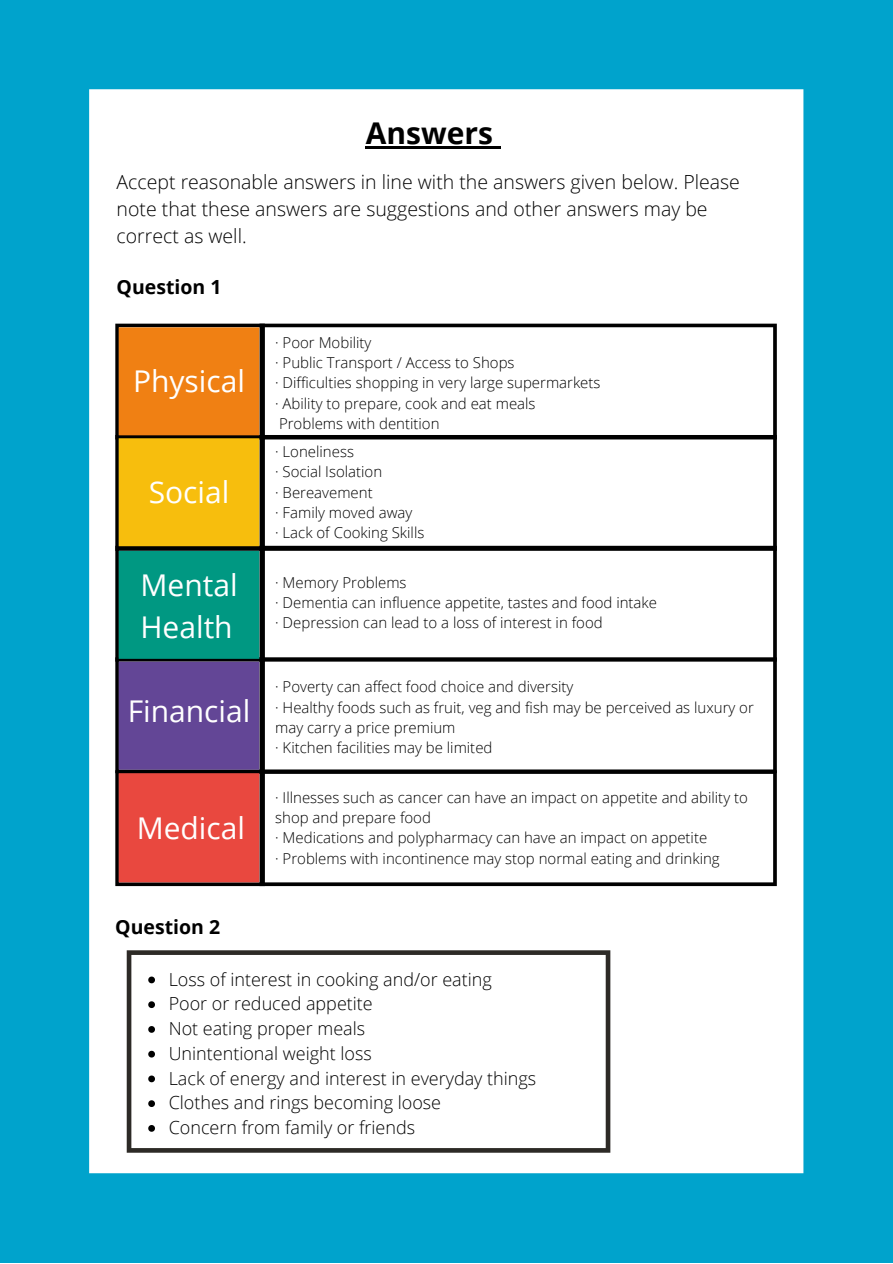
<style>
.page{position:relative;width:893px;height:1264px;background:#fff}
.page>*{position:absolute;margin:0;border:0;box-sizing:border-box;transform-origin:0 0}
.t1{font:30px/41.5px "Open Sans";color:#fff}
.t2{font:700 30px "Open Sans";color:#000}
.t3{font:300 19.5px/27px "Open Sans";color:#000}
.t4{font:700 19.5px "Open Sans";color:#000}
.t5{font:300 18px/24.8px "Open Sans";color:#000}
.t6{font:300 15px/20.2px "Open Sans";color:#000}
</style>
<div class="page">
<div style="left:0;top:89px;width:89px;height:1084px;background:#00a3cc"></div>
<div style="left:803px;top:89px;width:89px;height:1084px;background:#00a3cc"></div>
<div style="left:0;top:1173px;width:892px;height:89px;background:#00a3cc"></div>
<div style="left:0;top:0;width:892px;height:89px;background:#00a3cc"></div>
<svg style="left:265px;top:323px;width:511px;height:112px"></svg>
<svg style="left:265px;top:435px;width:511px;height:111px"></svg>
<svg style="left:265px;top:546px;width:511px;height:111px"></svg>
<svg style="left:265px;top:657px;width:511px;height:113px"></svg>
<svg style="left:265px;top:770px;width:511px;height:116px"></svg>
<svg style="left:115px;top:323px;width:150px;height:563px;background:#967247"></svg>
<hr style="left:122px;top:773px;width:134px;height:3px;background:#e9483f">
<svg style="left:127px;top:950px;width:483px;height:202px"></svg>
<hr style="left:365px;top:146px;width:128px;height:2px;background:#000">
<svg style="left:493px;top:146px;width:7px;height:2px"></svg>
<svg style="left:148px;top:976px;width:7px;height:7px"></svg>
<svg style="left:148px;top:1001px;width:7px;height:7px"></svg>
<svg style="left:148px;top:1026px;width:7px;height:6px"></svg>
<svg style="left:148px;top:1050px;width:7px;height:7px"></svg>
<svg style="left:148px;top:1075px;width:7px;height:7px"></svg>
<svg style="left:148px;top:1100px;width:7px;height:6px"></svg>
<svg style="left:148px;top:1124px;width:7px;height:7px"></svg>
<h1 class="t2" style="left:365px;top:112px;width:129px">Answers</h1>
<h2 class="t3" style="left:117px;top:168px;width:624px">Accept reasonable answers in line with the answers given below. Please note that these answers are suggestions and other answers may be correct as well.</h2>
<h2 class="t4" style="left:117px;top:273px;width:106px">Question 1</h2>
<h1 class="t1" style="left:133px;top:359px;width:113px">Physical</h1>
<h1 class="t1" style="left:149px;top:471px;width:82px">Social</h1>
<h1 class="t1" style="left:140px;top:564px;width:99px">Mental<br>Health</h1>
<h1 class="t1" style="left:128px;top:689px;width:124px">Financial</h1>
<h1 class="t1" style="left:137px;top:806px;width:110px">Medical</h1>
<h2 class="t4" style="left:115px;top:912px;width:106px">Question 2</h2>
<p class="t6" style="left:275px;top:332px;width:327px">· Poor Mobility<br>· Public Transport / Access to Shops<br>· Difficulties shopping in very large supermarkets · Ability to prepare, cook and eat meals Problems with dentition</p>
<p class="t6" style="left:275px;top:441px;width:151px">· Loneliness<br>· Social Isolation<br>· Bereavement<br>· Family moved away<br>· Lack of Cooking Skills</p>
<p class="t6" style="left:275px;top:571px;width:383px">· Memory Problems<br>· Dementia can influence appetite, tastes and food intake · Depression can lead to a loss of interest in food</p>
<p class="t6" style="left:275px;top:676px;width:480px">· Poverty can affect food choice and diversity<br>· Healthy foods such as fruit, veg and fish may be perceived as luxury or may carry a price premium<br>· Kitchen facilities may be limited</p>
<p class="t6" style="left:275px;top:787px;width:474px">· Illnesses such as cancer can have an impact on appetite and ability to shop and prepare food<br>· Medications and polypharmacy can have an impact on appetite<br>· Problems with incontinence may stop normal eating and drinking</p>
<p class="t5" style="left:169px;top:966px;width:369px">Loss of interest in cooking and/or eating<br>Poor or reduced appetite<br>Not eating proper meals<br>Unintentional weight loss<br>Lack of energy and interest in everyday things<br>Clothes and rings becoming loose<br>Concern from family or friends</p>
</div>
